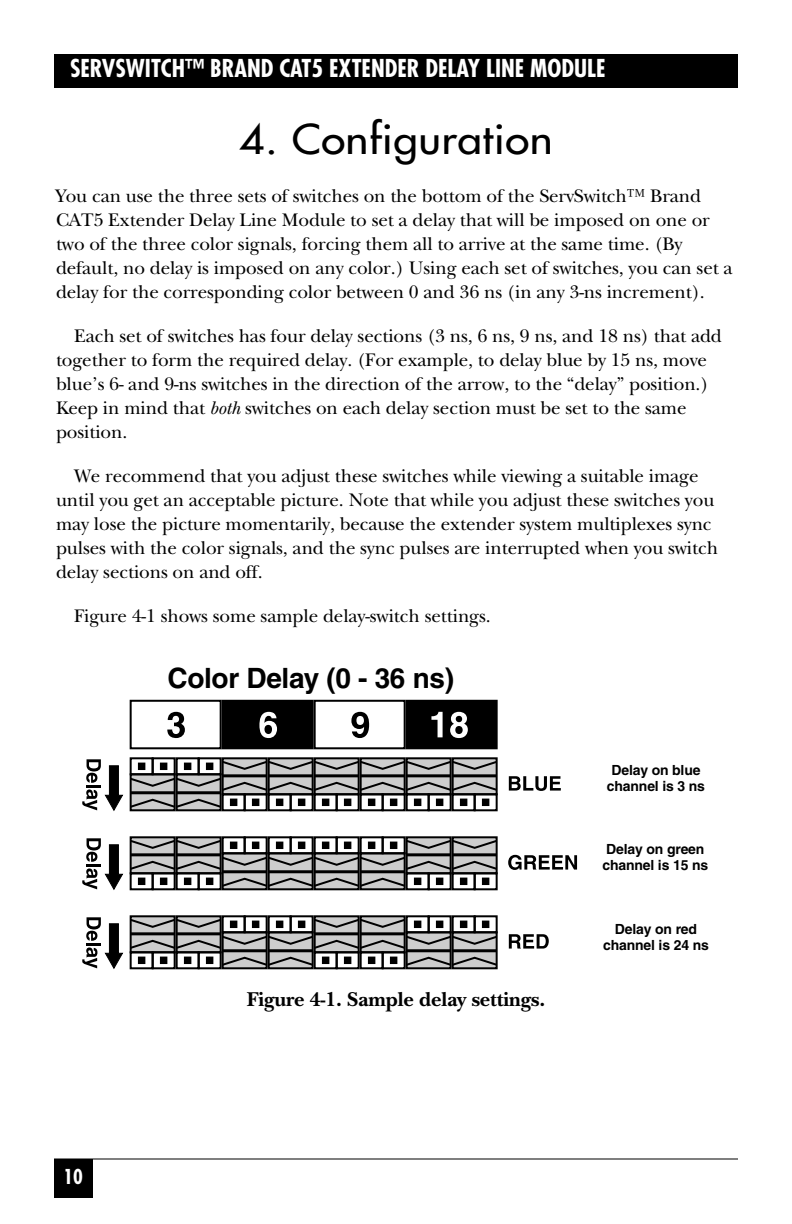
<style>
.page{position:relative;width:792px;height:1224px;background:#fff}
.page>*{position:absolute;margin:0;border:0;box-sizing:border-box;transform-origin:0 0}
.t1{font:40px "Futura";letter-spacing:.01em;color:#000;scale:1.1 1}
.t2{font:700 28px "Helvetica";letter-spacing:-.01em;color:#000}
.t3{font:700 condensed 24px "Futura";color:#fff}
.t4{font:700 20.8px "New Baskerville";letter-spacing:-.005em;color:#000}
.t5{font:700 condensed 20px "Futura";color:#fff}
.t6{font:19px/24px "New Baskerville";letter-spacing:-.005em;color:#000}
.t7{font:700 14px/16px "Helvetica";letter-spacing:-.01em;color:#000;text-align:center}
.s1{font-style:italic}
</style>
<div class="page">
<div style="left:54px;top:54px;width:684px;height:34px;background:#000"></div>
<div style="left:54px;top:1159px;width:38px;height:38px;background:#000"></div>
<svg style="left:509px;top:776px;width:52px;height:15px"></svg>
<div style="left:130px;top:700px;width:92px;height:49px;border:2px solid #000"></div>
<svg style="left:167px;top:712px;width:18px;height:26px"></svg>
<div style="left:222px;top:700px;width:92px;height:49px;background:#000"></div>
<svg style="left:259px;top:712px;width:18px;height:26px"></svg>
<div style="left:406px;top:700px;width:92px;height:49px;background:#000"></div>
<svg style="left:431px;top:712px;width:12px;height:25px"></svg>
<svg style="left:450px;top:712px;width:18px;height:26px"></svg>
<div style="left:314px;top:700px;width:92px;height:49px;border:2px solid #000"></div>
<svg style="left:351px;top:712px;width:18px;height:26px"></svg>
<svg style="left:508px;top:855px;width:69px;height:15px"></svg>
<svg style="left:509px;top:934px;width:40px;height:15px"></svg>
<svg style="left:130px;top:915px;width:46px;height:2px"></svg>
<svg style="left:176px;top:915px;width:46px;height:2px"></svg>
<div style="left:222px;top:915px;width:24px;height:18px;border:2px solid #000"></div>
<div style="left:244px;top:915px;width:24px;height:18px;border:2px solid #000"></div>
<div style="left:268px;top:915px;width:24px;height:18px;border:2px solid #000"></div>
<div style="left:290px;top:915px;width:24px;height:18px;border:2px solid #000"></div>
<svg style="left:314px;top:915px;width:46px;height:2px"></svg>
<svg style="left:360px;top:915px;width:46px;height:2px"></svg>
<div style="left:406px;top:915px;width:24px;height:18px;border:2px solid #000"></div>
<div style="left:428px;top:915px;width:24px;height:18px;border:2px solid #000"></div>
<div style="left:452px;top:915px;width:24px;height:18px;border:2px solid #000"></div>
<div style="left:474px;top:915px;width:24px;height:18px;border:2px solid #000"></div>
<svg style="left:130px;top:836px;width:46px;height:2px"></svg>
<svg style="left:176px;top:836px;width:46px;height:2px"></svg>
<div style="left:222px;top:836px;width:24px;height:18px;border:2px solid #000"></div>
<div style="left:244px;top:836px;width:24px;height:18px;border:2px solid #000"></div>
<div style="left:268px;top:836px;width:24px;height:18px;border:2px solid #000"></div>
<div style="left:290px;top:836px;width:24px;height:18px;border:2px solid #000"></div>
<div style="left:314px;top:836px;width:24px;height:18px;border:2px solid #000"></div>
<div style="left:336px;top:836px;width:24px;height:18px;border:2px solid #000"></div>
<div style="left:360px;top:836px;width:24px;height:18px;border:2px solid #000"></div>
<div style="left:382px;top:836px;width:24px;height:18px;border:2px solid #000"></div>
<svg style="left:406px;top:836px;width:46px;height:2px"></svg>
<svg style="left:452px;top:836px;width:46px;height:2px"></svg>
<div style="left:130px;top:757px;width:24px;height:18px;border:2px solid #000"></div>
<div style="left:152px;top:757px;width:24px;height:18px;border:2px solid #000"></div>
<div style="left:176px;top:757px;width:24px;height:18px;border:2px solid #000"></div>
<div style="left:198px;top:757px;width:24px;height:18px;border:2px solid #000"></div>
<svg style="left:222px;top:757px;width:46px;height:2px"></svg>
<svg style="left:268px;top:757px;width:46px;height:2px"></svg>
<svg style="left:314px;top:757px;width:46px;height:2px"></svg>
<svg style="left:360px;top:757px;width:46px;height:2px"></svg>
<svg style="left:406px;top:757px;width:46px;height:2px"></svg>
<svg style="left:452px;top:757px;width:46px;height:2px"></svg>
<svg style="left:82px;top:759px;width:416px;height:53px"></svg>
<svg style="left:82px;top:838px;width:416px;height:53px"></svg>
<svg style="left:82px;top:917px;width:416px;height:53px"></svg>
<hr style="left:54px;top:1158px;width:684px;height:2px;background:#000">
<p class="t3" style="left:70px;top:58px;width:537px">SERVSWITCH™ BRAND CAT5 EXTENDER DELAY LINE MODULE</p>
<h1 class="t1" style="left:239px;top:119px;width:287px">4. Configuration</h1>
<p class="t6" style="left:56px;top:186px;width:678px">You can use the three sets of switches on the bottom of the ServSwitch™ Brand CAT5 Extender Delay Line Module to set a delay that will be imposed on one or two of the three color signals, forcing them all to arrive at the same time. (By default, no delay is imposed on any color.) Using each set of switches, you can set a delay for the corresponding color between 0 and 36 ns (in any 3-ns increment).</p>
<p class="t6" style="left:56px;top:326px;width:667px;text-indent:18px">Each set of switches has four delay sections (3 ns, 6 ns, 9 ns, and 18 ns) that add together to form the required delay. (For example, to delay blue by 15 ns, move blue’s 6- and 9-ns switches in the direction of the arrow, to the “delay” position.)<br>Keep in mind that <span class="s1">both</span> switches on each delay section must be set to the same position.</p>
<p class="t6" style="left:56px;top:466px;width:664px;text-indent:18px">We recommend that you adjust these switches while viewing a suitable image until you get an acceptable picture. Note that while you adjust these switches you may lose the picture momentarily, because the extender system multiplexes sync pulses with the color signals, and the sync pulses are interrupted when you switch delay sections on and off.</p>
<p class="t6" style="left:74px;top:606px;width:418px">Figure 4-1 shows some sample delay-switch settings.</p>
<p class="t5" style="left:63px;top:1168px;width:21px">10</p>
<h2 class="t2" style="left:167px;top:667px;width:288px">Color Delay (0 - 36 ns)</h2>
<p class="t4" style="left:247px;top:992px;width:300px">Figure 4-1. Sample delay settings.</p>
<p class="t7" style="left:607px;top:763px;width:100px">Delay on blue channel is 3 ns</p>
<p class="t7" style="left:602px;top:843px;width:107px;text-align:left">Delay on green channel is 15 ns</p>
<p class="t7" style="left:603px;top:922px;width:107px">Delay on red channel is 24 ns</p>
</div>
